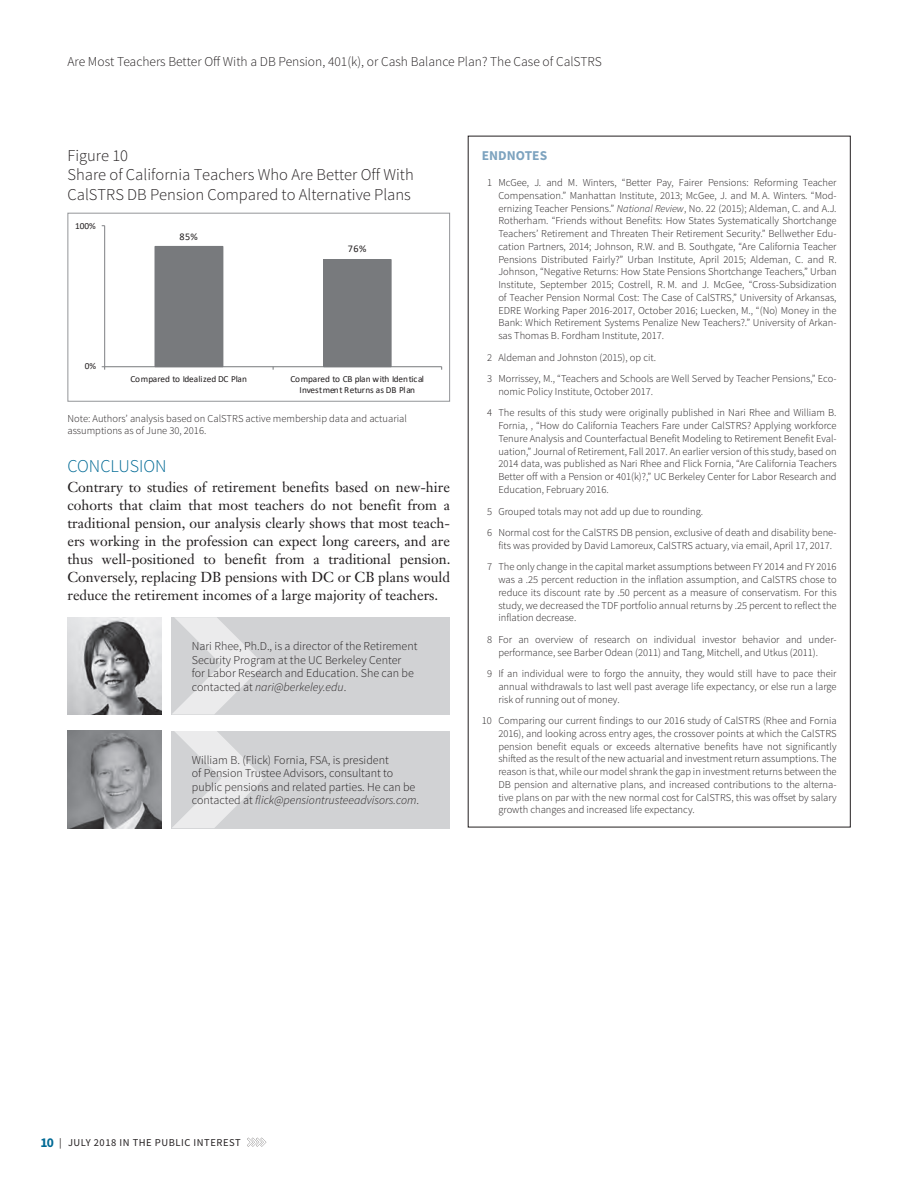
<style>
.page{position:relative;width:918px;height:1188px;background:#fff}
.page>*{position:absolute;margin:0;border:0;box-sizing:border-box;transform-origin:0 0}
.Article_Subhead_A{font:300 18px "Source Sans Pro";color:#006a95}
.Table_Title_descript{font:300 16.5px/19.5px "Source Sans Pro";color:#231f20}
.Article_Body___space{font:14.25px/18px "Janson Text LT Std";color:#231f20;text-align:justify}
.t1{font:300 13.5px "Source Sans Pro";color:#231f20}
.Endnotes_Title{font:700 13.5px "Source Sans Pro";color:#7da3bf}
.Author_Info{font:300 12px/13.5px "Source Sans Pro";color:#231f20}
.Endnotes_Body_2_digi{font:300 10.5px/12.8px "Source Sans Pro";color:#231f20;text-align:justify}
.Table_Source{font:300 10.5px/12px "Source Sans Pro";color:#231f20}
.t2{font:10.5px "Source Sans Pro";letter-spacing:.05em;color:#231f20}
.t3{font:700 10.2px/13px "Calibri";letter-spacing:.01em;color:#231f20}
.t4{font:10.2px "Calibri";color:#231f20}
.t5{font:9.3px/11.1px "Calibri";letter-spacing:-.015em;color:#231f20;text-align:center}
.s1{font-style:italic}
.s2{font-weight:700;font-size:13.5px;color:#006a95}
</style>
<div class="page">
<svg style="left:247px;top:1138px;width:19px;height:9px"></svg>
<div style="left:324px;top:260px;width:67px;height:107px;background:#787a7d"></div>
<div style="left:323px;top:259px;width:69px;height:108px;border:1px solid #787a7d"></div>
<div style="left:155px;top:246px;width:68px;height:121px;background:#787a7d"></div>
<hr style="left:104px;top:226px;width:1px;height:141px;background:#7e8083">
<hr style="left:105px;top:366px;width:337px;height:1px;background:#787a7d">
<div style="left:68px;top:213px;width:382px;height:189px;border:1px solid #939598"></div>
<div style="left:172px;top:617px;width:278px;height:97px;background:#d1d2d4"></div>
<img style="left:68px;top:617px;width:94px;height:97px">
<svg style="left:172px;top:617px;width:91px;height:97px"></svg>
<div style="left:172px;top:731px;width:278px;height:97px;background:#d1d2d4"></div>
<img style="left:68px;top:731px;width:94px;height:97px">
<svg style="left:172px;top:731px;width:91px;height:97px"></svg>
<p class="t1" style="left:68px;top:54px;width:536px">Are Most Teachers Better Off With a DB Pension, 401(k), or Cash Balance Plan? The Case of CalSTRS</p>
<p class="Table_Title_descript" style="left:68px;top:146px;width:348px">Figure 10<br>Share of California Teachers Who Are Better Off With<br>CalSTRS DB Pension Compared to Alternative Plans</p>
<p class="t3" style="left:69px;top:171px;width:293px">Exhibit 11<br>Share of California Teachers Who Are Better off with CalSTRS Pension</p>
<p class="t4" style="left:179px;top:229px;width:20px">85%</p>
<p class="t4" style="left:348px;top:242px;width:20px">76%</p>
<p class="t5" style="left:75px;top:220px;width:22px">100%</p>
<p class="t5" style="left:85px;top:360px;width:13px">0%</p>
<p class="t5" style="left:131px;top:373px;width:118px">Compared to Idealized DC Plan</p>
<p class="t5" style="left:291px;top:373px;width:135px">Compared to CB plan with Identical<br>Investment Returns as DB Plan</p>
<p class="Table_Source" style="left:68px;top:412px;width:341px">Note: Authors’ analysis based on CalSTRS active membership data and actuarial assumptions as of June 30, 2016.</p>
<p class="Article_Subhead_A" style="left:68px;top:455px;width:101px">CONCLUSION</p>
<p class="Article_Body___space" style="left:68px;top:478px;width:385px">Contrary to studies of retirement benefits based on new-hire cohorts that claim that most teachers do not benefit from a traditional pension, our analysis clearly shows that most teach&shy;ers working in the profession can expect long careers, and are thus well-positioned to benefit from a traditional pension.<br>Conversely, replacing DB pensions with DC or CB plans would reduce the retirement incomes of a large majority of teachers.</p>
<p class="Author_Info" style="left:192px;top:639px;width:227px">Nari Rhee, Ph.D., is a director of the Retirement Security Program at the UC Berkeley Center for Labor Research and Education. She can be contacted at <span class="s1">nari@berkeley.edu</span>.</p>
<p class="Author_Info" style="left:192px;top:753px;width:229px">William B. (Flick) Fornia, FSA, is president<br>of Pension Trustee Advisors, consultant to public pensions and related parties. He can be contacted at <span class="s1">flick@pensiontrusteeadvisors.com</span>.</p>
<p class="Endnotes_Title" style="left:482px;top:147px;width:67px">ENDNOTES</p>
<p class="Endnotes_Body_2_digi" style="left:498px;top:176px;width:340px;text-indent:-11px">1 McGee, J. and M. Winters, “Better Pay, Fairer Pensions: Reforming Teacher Compensation.” Manhattan Institute, 2013; McGee, J. and M. A. Winters. “Mod&shy;ernizing Teacher Pensions.” <span class="s1">National Review</span>, No. 22 (2015); Aldeman, C. and A.J.<br>Rotherham. “Friends without Benefits: How States Systematically Shortchange Teachers’ Retirement and Threaten Their Retirement Security.” Bellwether Edu&shy;cation Partners, 2014; Johnson, R.W. and B. Southgate, “Are California Teacher Pensions Distributed Fairly?” Urban Institute, April 2015; Aldeman, C. and R.<br>Johnson, “Negative Returns: How State Pensions Shortchange Teachers,” Urban Institute, September 2015; Costrell, R. M. and J. McGee, “Cross-Subsidization of Teacher Pension Normal Cost: The Case of CalSTRS,” University of Arkansas, EDRE Working Paper 2016-2017, October 2016; Luecken, M., “(No) Money in the Bank: Which Retirement Systems Penalize New Teachers?.” University of Arkan&shy;sas Thomas B. Fordham Institute, 2017.</p>
<p class="Endnotes_Body_2_digi" style="left:487px;top:351px;width:171px">2 Aldeman and Johnston (2015), op cit.</p>
<p class="Endnotes_Body_2_digi" style="left:498px;top:372px;width:340px;text-indent:-11px">3 Morrissey, M., “Teachers and Schools are Well Served by Teacher Pensions,” Eco&shy;nomic Policy Institute, October 2017.</p>
<p class="Endnotes_Body_2_digi" style="left:498px;top:407px;width:340px;text-indent:-11px">4 The results of this study were originally published in Nari Rhee and William B.<br>Fornia, , “How do California Teachers Fare under CalSTRS? Applying workforce Tenure Analysis and Counterfactual Benefit Modeling to Retirement Benefit Eval&shy;uation,” Journal of Retirement, Fall 2017. An earlier version of this study, based on 2014 data, was published as Nari Rhee and Flick Fornia, “Are California Teachers Better off with a Pension or 401(k)?,” UC Berkeley Center for Labor Research and Education, February 2016.</p>
<p class="Endnotes_Body_2_digi" style="left:487px;top:505px;width:218px">5 Grouped totals may not add up due to rounding.</p>
<p class="Endnotes_Body_2_digi" style="left:498px;top:526px;width:340px;text-indent:-11px">6 Normal cost for the CalSTRS DB pension, exclusive of death and disability bene&shy;fits was provided by David Lamoreux, CalSTRS actuary, via email, April 17, 2017.</p>
<p class="Endnotes_Body_2_digi" style="left:498px;top:561px;width:340px;text-indent:-11px">7 The only change in the capital market assumptions between FY 2014 and FY 2016 was a .25 percent reduction in the inflation assumption, and CalSTRS chose to reduce its discount rate by .50 percent as a measure of conservatism. For this study, we decreased the TDF portfolio annual returns by .25 percent to reflect the inflation decrease.</p>
<p class="Endnotes_Body_2_digi" style="left:498px;top:633px;width:340px;text-indent:-11px">8 For an overview of research on individual investor behavior and under&shy;performance, see Barber Odean (2011) and Tang, Mitchell, and Utkus (2011).</p>
<p class="Endnotes_Body_2_digi" style="left:498px;top:667px;width:340px;text-indent:-11px">9 If an individual were to forgo the annuity, they would still have to pace their annual withdrawals to last well past average life expectancy, or else run a large risk of running out of money.</p>
<p class="Endnotes_Body_2_digi" style="left:498px;top:714px;width:340px;text-indent:-16px">10 Comparing our current findings to our 2016 study of CalSTRS (Rhee and Fornia 2016), and looking across entry ages, the crossover points at which the CalSTRS pension benefit equals or exceeds alternative benefits have not significantly shifted as the result of the new actuarial and investment return assumptions. The reason is that, while our model shrank the gap in investment returns between the DB pension and alternative plans, and increased contributions to the alterna&shy;tive plans on par with the new normal cost for CalSTRS, this was offset by salary growth changes and increased life expectancy.</p>
<p class="t2" style="left:40px;top:1136px;width:202px"><span class="s2">10</span> | JULY 2018 IN THE PUBLIC INTEREST</p>
</div>
